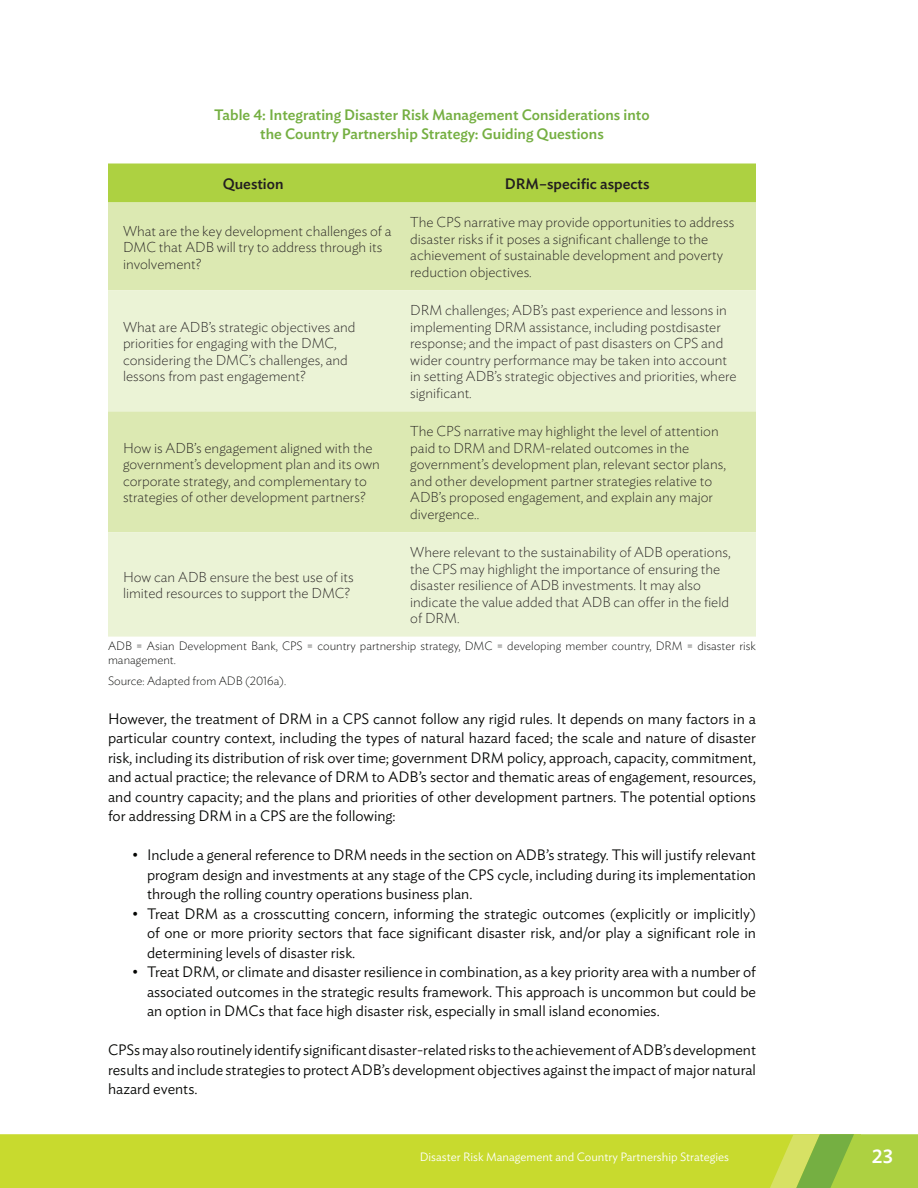
<style>
.page{position:relative;width:918px;height:1188px;background:#fff}
.page>*{position:absolute;margin:0;border:0;box-sizing:border-box;transform-origin:0 0}
.t1{font:500 19.5px "Ideal Sans";color:#fff}
.t2{font:300 15px/19.5px "Ideal Sans";color:#040503;text-align:justify}
.t3{font:500 15px/19.5px "Ideal Sans";color:#75af42;text-align:center}
.t4{font:500 15px "Ideal Sans";color:#231f20}
.t5{font:200 14.25px/16.5px "Ideal Sans";color:#231f20}
.t6{font:200 12px/13.5px "Ideal Sans";color:#040503}
.t7{font:300 12px "Ideal Sans";color:#fff}
</style>
<div class="page">
<div style="left:0;top:1134px;width:770px;height:54px;background:#c8da2e"></div>
<svg style="left:770px;top:1134px;width:148px;height:54px;background:#a9cc46"></svg>
<div style="left:108px;top:164px;width:648px;height:38px;background:#add141"></div>
<div style="left:108px;top:202px;width:648px;height:88px;background:#dce9b2"></div>
<svg style="left:108px;top:290px;width:648px;height:347px;background:#e5efc9"></svg>
<p class="t3" style="left:214px;top:104px;width:437px">Table 4: Integrating Disaster Risk Management Considerations into the Country Partnership Strategy: Guiding Questions</p>
<p class="t4" style="left:223px;top:172px;width:62px">Question</p>
<p class="t4" style="left:505px;top:172px;width:146px">DRM–specific aspects</p>
<p class="t5" style="left:123px;top:221px;width:270px">What are the key development challenges of a<br>DMC that ADB will try to address through its involvement?</p>
<p class="t5" style="left:410px;top:213px;width:326px">The CPS narrative may provide opportunities to address disaster risks if it poses a significant challenge to the achievement of sustainable development and poverty reduction objectives.</p>
<p class="t5" style="left:123px;top:317px;width:234px">What are ADB’s strategic objectives and priorities for engaging with the DMC, considering the DMC’s challenges, and lessons from past engagement?</p>
<p class="t5" style="left:123px;top:438px;width:258px">How is ADB’s engagement aligned with the government’s development plan and its own corporate strategy, and complementary to strategies of other development partners?</p>
<p class="t5" style="left:410px;top:301px;width:328px">DRM challenges; ADB’s past experience and lessons in implementing DRM assistance, including postdisaster response; and the impact of past disasters on CPS and wider country performance may be taken into account in setting ADB’s strategic objectives and priorities, where significant.</p>
<p class="t5" style="left:410px;top:422px;width:317px">The CPS narrative may highlight the level of attention paid to DRM and DRM-related outcomes in the government’s development plan, relevant sector plans, and other development partner strategies relative to ADB’s proposed engagement, and explain any major divergence..</p>
<p class="t5" style="left:410px;top:543px;width:322px">Where relevant to the sustainability of ADB operations, the CPS may highlight the importance of ensuring the disaster resilience of ADB investments. It may also indicate the value added that ADB can offer in the field of DRM.</p>
<p class="t6" style="left:108px;top:638px;width:649px">ADB = Asian Development Bank, CPS = country partnership strategy, DMC = developing member country, DRM = disaster risk management.</p>
<p class="t6" style="left:108px;top:673px;width:180px">Source: Adapted from ADB (2016a).</p>
<p class="t2" style="left:108px;top:707px;width:650px">However, the treatment of DRM in a CPS cannot follow any rigid rules. It depends on many factors in a particular country context, including the types of natural hazard faced; the scale and nature of disaster risk, including its distribution of risk over time; government DRM policy, approach, capacity, commitment, and actual practice; the relevance of DRM to ADB’s sector and thematic areas of engagement, resources, and country capacity; and the plans and priorities of other development partners. The potential options for addressing DRM in a CPS are the following:</p>
<p class="t2" style="left:147px;top:844px;width:611px;text-indent:-15px">• Include a general reference to DRM needs in the section on ADB’s strategy. This will justify relevant program design and investments at any stage of the CPS cycle, including during its implementation through the rolling country operations business plan.</p>
<p class="t2" style="left:147px;top:902px;width:611px;text-indent:-15px">• Treat DRM as a crosscutting concern, informing the strategic outcomes (explicitly or implicitly) of one or more priority sectors that face significant disaster risk, and/or play a significant role in determining levels of disaster risk.</p>
<p class="t2" style="left:147px;top:961px;width:611px;text-indent:-15px">• Treat DRM, or climate and disaster resilience in combination, as a key priority area with a number of associated outcomes in the strategic results framework. This approach is uncommon but could be an option in DMCs that face high disaster risk, especially in small island economies.</p>
<p class="t2" style="left:108px;top:1039px;width:650px">CPSs may also routinely identify significant disaster-related risks to the achievement of ADB’s development results and include strategies to protect ADB’s development objectives against the impact of major natural hazard events.</p>
<p class="t5" style="left:123px;top:567px;width:232px">How can ADB ensure the best use of its limited resources to support the DMC?</p>
<p class="t7" style="left:420px;top:1147px;width:311px">Disaster Risk Management and Country Partnership Strategies</p>
<h1 class="t1" style="left:872px;top:1141px;width:23px">23</h1>
</div>
